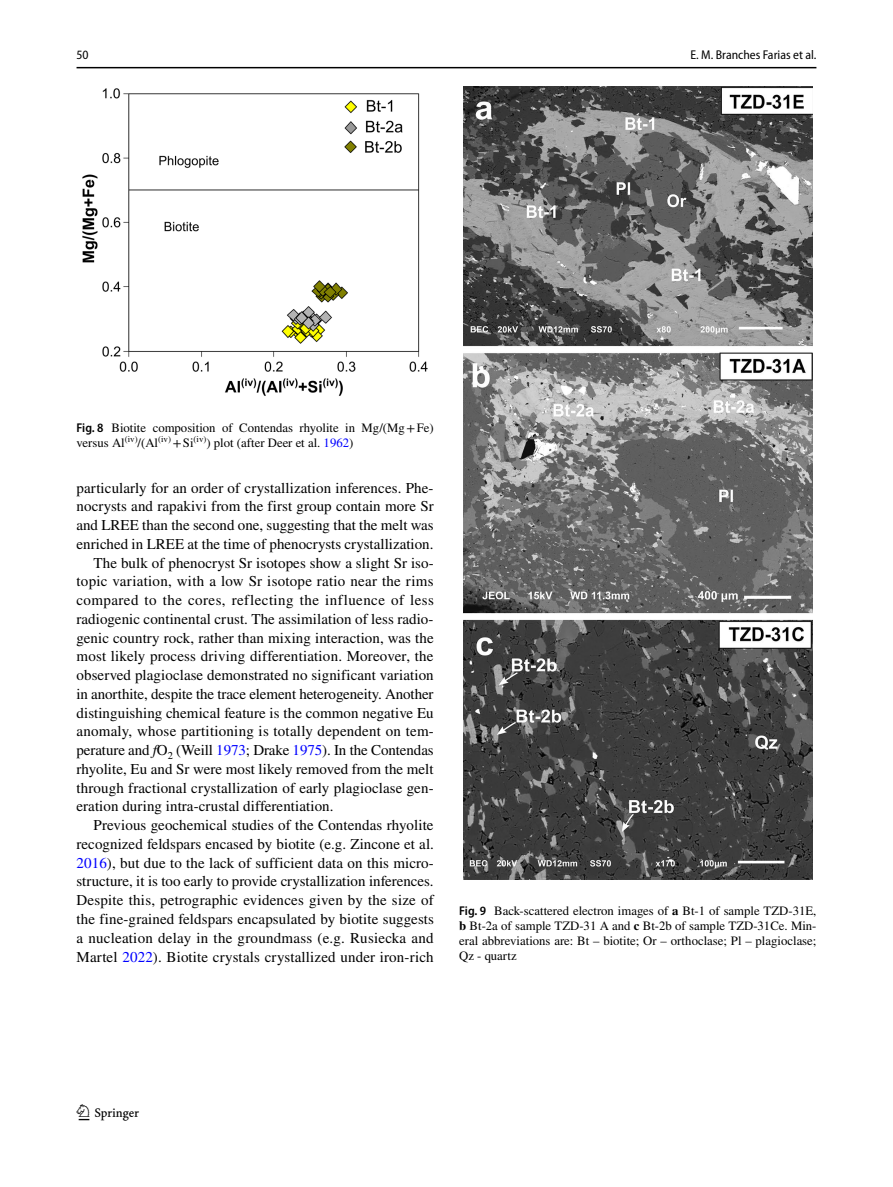
<style>
.page{position:relative;width:893px;height:1187px;background:#fff}
.page>*{position:absolute;margin:0;border:0;box-sizing:border-box;transform-origin:0 0}
.t1{font:22.5px "Springnew Regular 2";color:#000}
.t2{font:15px "STIX";letter-spacing:.005em;color:#000}
.t3{font:15px "STIX";letter-spacing:.03em;color:#000}
.t4{font:12.75px/15px "STIX";color:#000}
.t5{font:semi-condensed 12.75px "Myriad Pro";color:#000}
.s1{font-family:"Myriad Pro";font-weight:600;font-stretch:semi-condensed}
.s2{color:#00f}
.s3{font-style:italic}
.s4{font-weight:700}
</style>
<div class="page">
<hr style="left:77px;top:67px;width:739px;height:1px;background:#000">
<img style="left:82px;top:88px;width:346px;height:308px">
<div style="left:459px;top:87px;width:357px;height:792px;background:linear-gradient(to bottom,#fff,#fff)"></div>
<img style="left:463px;top:87px;width:349px;height:792px">
<p class="t5" style="left:77px;top:48px;width:14px">50</p>
<p class="t5" style="left:690px;top:48px;width:128px">E. M. Branches Farias et al.</p>
<p class="t4" style="left:77px;top:421px;width:359px"><span class="s1">Fig. 8</span> Biotite composition of Contendas rhyolite in Mg/(Mg+Fe) versus Al<sup>(iv)</sup>/(Al<sup>(iv)</sup> + -Si<sup>(iv)</sup>) plot (after Deer et al. <span class="s2">1962</span>)</p>
<p class="t2" style="left:77px;top:477px;width:359px">particularly for an order of crystallization inferences. Phe-</p>
<p class="t2" style="left:77px;top:496px;width:359px">nocrysts and rapakivi from the first group contain more Sr</p>
<p class="t2" style="left:77px;top:514px;width:359px">and LREE than the second one, suggesting that the melt was</p>
<p class="t2" style="left:77px;top:533px;width:358px">enriched in LREE at the time of phenocrysts crystallization.</p>
<p class="t2" style="left:94px;top:552px;width:342px">The bulk of phenocryst Sr isotopes show a slight Sr iso-</p>
<p class="t2" style="left:77px;top:571px;width:359px">topic variation, with a low Sr isotope ratio near the rims</p>
<p class="t3" style="left:77px;top:589px;width:359px">compared to the cores, reflecting the influence of less</p>
<p class="t2" style="left:77px;top:608px;width:358px">radiogenic continental crust. The assimilation of less radio-</p>
<p class="t2" style="left:77px;top:627px;width:359px">genic country rock, rather than mixing interaction, was the</p>
<p class="t2" style="left:77px;top:646px;width:358px">most likely process driving differentiation. Moreover, the</p>
<p class="t2" style="left:77px;top:664px;width:359px">observed plagioclase demonstrated no significant variation</p>
<p class="t2" style="left:77px;top:683px;width:359px">in anorthite, despite the trace element heterogeneity. Another</p>
<p class="t2" style="left:77px;top:702px;width:359px">distinguishing chemical feature is the common negative Eu</p>
<p class="t2" style="left:77px;top:721px;width:359px">anomaly, whose partitioning is totally dependent on tem-</p>
<p class="t2" style="left:77px;top:739px;width:359px">perature and <span class="s3">f</span>O<sub>2</sub> (Weill <span class="s2">1973</span>; Drake <span class="s2">1975</span>). In the Contendas</p>
<p class="t2" style="left:77px;top:758px;width:359px">rhyolite, Eu and Sr were most likely removed from the melt</p>
<p class="t2" style="left:77px;top:777px;width:359px">through fractional crystallization of early plagioclase gen-</p>
<p class="t2" style="left:77px;top:796px;width:259px">eration during intra-crustal differentiation.</p>
<p class="t2" style="left:94px;top:814px;width:342px">Previous geochemical studies of the Contendas rhyolite</p>
<p class="t2" style="left:77px;top:833px;width:359px">recognized feldspars encased by biotite (e.g. Zincone et al.</p>
<p class="t2" style="left:77px;top:852px;width:359px"><span class="s2">2016</span>), but due to the lack of sufficient data on this micro-</p>
<p class="t2" style="left:77px;top:871px;width:359px">structure, it is too early to provide crystallization inferences.</p>
<p class="t2" style="left:77px;top:889px;width:359px">Despite this, petrographic evidences given by the size of</p>
<p class="t2" style="left:77px;top:908px;width:359px">the fine-grained feldspars encapsulated by biotite suggests</p>
<p class="t2" style="left:77px;top:927px;width:359px">a nucleation delay in the groundmass (e.g. Rusiecka and</p>
<p class="t2" style="left:77px;top:946px;width:359px">Martel <span class="s2">2022</span>). Biotite crystals crystallized under iron-rich</p>
<p class="t4" style="left:459px;top:903px;width:359px;text-align:justify"><span class="s1">Fig. 9</span> Back-scattered electron images of <span class="s4">a</span> Bt-1 of sample TZD-31E, <span class="s4">b</span> Bt-2a of sample TZD-31 A and <span class="s4">c</span> Bt-2b of sample TZD-31Ce. Min&shy;eral abbreviations are: Bt – biotite; Or – orthoclase; Pl – plagioclase; Qz - quartz</p>
<h1 class="t1" style="left:79px;top:1104px;width:62px">1 3</h1>
</div>
